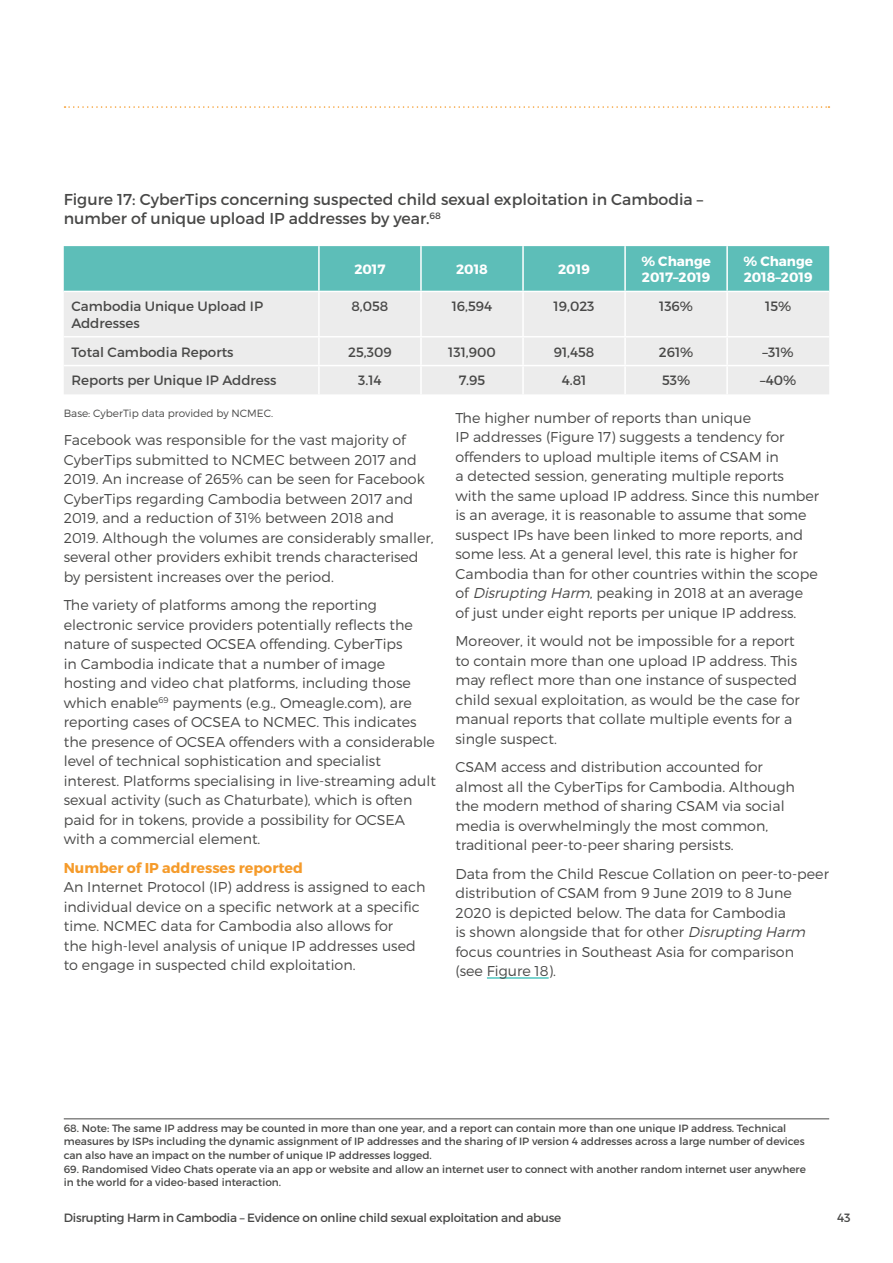
<style>
.page{position:relative;width:893px;height:1263px;background:#fff}
.page>*{position:absolute;margin:0;border:0;box-sizing:border-box;transform-origin:0 0}
.t1{font:15.75px/19.5px "Montserrat";color:#484847}
.t2{font:300 14.25px/19.5px "Montserrat";color:#484847}
.t3{font:700 14.25px "Montserrat";color:#f59b2b}
.t4{font:13.5px/16.5px "Montserrat";color:#484847}
.t5{font:700 13.5px/16.5px "Montserrat";color:#fff}
.t6{font:12px "Montserrat";letter-spacing:-.02em;color:#484847}
.t7{font:10.5px/13.5px "Montserrat";color:#484847}
.t8{font:300 10.5px "Montserrat";color:#484847}
.s1{font-style:italic}
</style>
<div class="page">
<svg style="left:65px;top:106px;width:764px;height:2px"></svg>
<div style="left:64px;top:246px;width:765px;height:45px;background:#5dbeb8"></div>
<div style="left:64px;top:292px;width:765px;height:102px;background:#ececec"></div>
<hr style="left:318px;top:246px;width:2px;height:45px;background:#fff">
<hr style="left:420px;top:246px;width:2px;height:45px;background:#fff">
<hr style="left:522px;top:246px;width:2px;height:45px;background:#fff">
<hr style="left:624px;top:246px;width:2px;height:45px;background:#fff">
<hr style="left:726px;top:246px;width:2px;height:45px;background:#fff">
<hr style="left:318px;top:292px;width:2px;height:44px;background:#fff">
<hr style="left:420px;top:292px;width:2px;height:44px;background:#fff">
<hr style="left:522px;top:292px;width:2px;height:44px;background:#fff">
<hr style="left:624px;top:292px;width:2px;height:44px;background:#fff">
<hr style="left:726px;top:292px;width:2px;height:44px;background:#fff">
<hr style="left:64px;top:336px;width:255px;height:1px;background:#fff">
<hr style="left:319px;top:336px;width:102px;height:1px;background:#fff">
<hr style="left:318px;top:337px;width:2px;height:28px;background:#fff">
<hr style="left:421px;top:336px;width:102px;height:1px;background:#fff">
<hr style="left:420px;top:337px;width:2px;height:28px;background:#fff">
<hr style="left:523px;top:336px;width:102px;height:1px;background:#fff">
<hr style="left:522px;top:337px;width:2px;height:28px;background:#fff">
<hr style="left:625px;top:336px;width:102px;height:1px;background:#fff">
<hr style="left:624px;top:337px;width:2px;height:28px;background:#fff">
<hr style="left:727px;top:336px;width:102px;height:1px;background:#fff">
<hr style="left:726px;top:337px;width:2px;height:28px;background:#fff">
<hr style="left:318px;top:366px;width:2px;height:28px;background:#fff">
<hr style="left:420px;top:366px;width:2px;height:28px;background:#fff">
<hr style="left:522px;top:366px;width:2px;height:28px;background:#fff">
<hr style="left:624px;top:366px;width:2px;height:28px;background:#fff">
<hr style="left:726px;top:366px;width:2px;height:28px;background:#fff">
<hr style="left:64px;top:365px;width:255px;height:1px;background:#fff">
<hr style="left:319px;top:365px;width:102px;height:1px;background:#fff">
<hr style="left:421px;top:365px;width:102px;height:1px;background:#fff">
<hr style="left:523px;top:365px;width:102px;height:1px;background:#fff">
<hr style="left:625px;top:365px;width:102px;height:1px;background:#fff">
<hr style="left:727px;top:365px;width:102px;height:1px;background:#fff">
<hr style="left:64px;top:1118px;width:765px;height:1px;background:#484847">
<hr style="left:487px;top:977px;width:62px;height:1px;background:#15b3ab">
<p class="t1" style="left:64px;top:189px;width:641px">Figure 17: CyberTips concerning suspected child sexual exploitation in Cambodia – number of unique upload IP addresses by year.<sup>68</sup></p>
<p class="t5" style="left:354px;top:261px;width:33px">2017</p>
<p class="t5" style="left:456px;top:261px;width:33px">2018</p>
<p class="t5" style="left:558px;top:261px;width:33px">2019</p>
<p class="t5" style="left:641px;top:253px;width:71px">% Change<br>2017–2019</p>
<p class="t5" style="left:743px;top:253px;width:71px">% Change<br>2018–2019</p>
<p class="t4" style="left:71px;top:298px;width:193px">Cambodia Unique Upload IP<br>Addresses</p>
<p class="t4" style="left:351px;top:298px;width:38px">8,058</p>
<p class="t4" style="left:452px;top:298px;width:42px">16,594</p>
<p class="t4" style="left:554px;top:298px;width:42px">19,023</p>
<p class="t4" style="left:659px;top:298px;width:35px">136%</p>
<p class="t4" style="left:765px;top:298px;width:28px">15%</p>
<p class="t4" style="left:71px;top:343px;width:164px">Total Cambodia Reports</p>
<p class="t4" style="left:348px;top:343px;width:45px">25,309</p>
<p class="t4" style="left:448px;top:343px;width:49px">131,900</p>
<p class="t4" style="left:554px;top:343px;width:42px">91,458</p>
<p class="t4" style="left:659px;top:343px;width:36px">261%</p>
<p class="t4" style="left:763px;top:343px;width:33px">–31%</p>
<p class="t4" style="left:71px;top:372px;width:207px">Reports per Unique IP Address</p>
<p class="t4" style="left:358px;top:372px;width:25px">3.14</p>
<p class="t4" style="left:459px;top:372px;width:28px">7.95</p>
<p class="t4" style="left:562px;top:372px;width:26px">4.81</p>
<p class="t4" style="left:662px;top:372px;width:30px">53%</p>
<p class="t4" style="left:760px;top:372px;width:38px">–40%</p>
<p class="t8" style="left:64px;top:407px;width:211px">Base: CyberTip data provided by NCMEC.</p>
<p class="t2" style="left:64px;top:430px;width:371px">Facebook was responsible for the vast majority of CyberTips submitted to NCMEC between 2017 and 2019. An increase of 265% can be seen for Facebook CyberTips regarding Cambodia between 2017 and 2019, and a reduction of 31% between 2018 and<br>2019. Although the volumes are considerably smaller, several other providers exhibit trends characterised by persistent increases over the period.</p>
<p class="t2" style="left:64px;top:595px;width:374px">The variety of platforms among the reporting electronic service providers potentially reflects the nature of suspected OCSEA offending. CyberTips<br>in Cambodia indicate that a number of image hosting and video chat platforms, including those which enable<sup>69</sup> payments (e.g., Omeagle.com), are reporting cases of OCSEA to NCMEC. This indicates the presence of OCSEA offenders with a considerable level of technical sophistication and specialist interest. Platforms specialising in live-streaming adult sexual activity (such as Chaturbate), which is often paid for in tokens, provide a possibility for OCSEA with a commercial element.</p>
<p class="t3" style="left:64px;top:859px;width:241px">Number of IP addresses reported</p>
<p class="t2" style="left:64px;top:877px;width:363px">An Internet Protocol (IP) address is assigned to each individual device on a specific network at a specific time. NCMEC data for Cambodia also allows for<br>the high-level analysis of unique IP addresses used to engage in suspected child exploitation.</p>
<p class="t2" style="left:455px;top:408px;width:365px">The higher number of reports than unique<br>IP addresses (Figure 17) suggests a tendency for offenders to upload multiple items of CSAM in<br>a detected session, generating multiple reports<br>with the same upload IP address. Since this number is an average, it is reasonable to assume that some suspect IPs have been linked to more reports, and some less. At a general level, this rate is higher for Cambodia than for other countries within the scope of <span class="s1">Disrupting Harm</span>, peaking in 2018 at an average of just under eight reports per unique IP address.</p>
<p class="t2" style="left:455px;top:631px;width:346px">Moreover, it would not be impossible for a report to contain more than one upload IP address. This may reflect more than one instance of suspected child sexual exploitation, as would be the case for manual reports that collate multiple events for a single suspect.</p>
<p class="t2" style="left:455px;top:757px;width:341px">CSAM access and distribution accounted for almost all the CyberTips for Cambodia. Although the modern method of sharing CSAM via social media is overwhelmingly the most common, traditional peer-to-peer sharing persists.</p>
<p class="t2" style="left:455px;top:864px;width:375px">Data from the Child Rescue Collation on peer-to-peer distribution of CSAM from 9 June 2019 to 8 June 2020 is depicted below. The data for Cambodia<br>is shown alongside that for other <span class="s1">Disrupting Harm </span>focus countries in Southeast Asia for comparison<br>(see Figure 18).</p>
<p class="t7" style="left:64px;top:1121px;width:742px">68. Note: The same IP address may be counted in more than one year, and a report can contain more than one unique IP address. Technical measures by ISPs including the dynamic assignment of IP addresses and the sharing of IP version 4 addresses across a large number of devices can also have an impact on the number of unique IP addresses logged.</p>
<p class="t7" style="left:64px;top:1162px;width:744px">69. Randomised Video Chats operate via an app or website and allow an internet user to connect with another random internet user anywhere in the world for a video-based interaction.</p>
<p class="t6" style="left:64px;top:1210px;width:499px">Disrupting Harm in Cambodia – Evidence on online child sexual exploitation and abuse</p>
<p class="t6" style="left:837px;top:1210px;width:15px">43</p>
</div>
